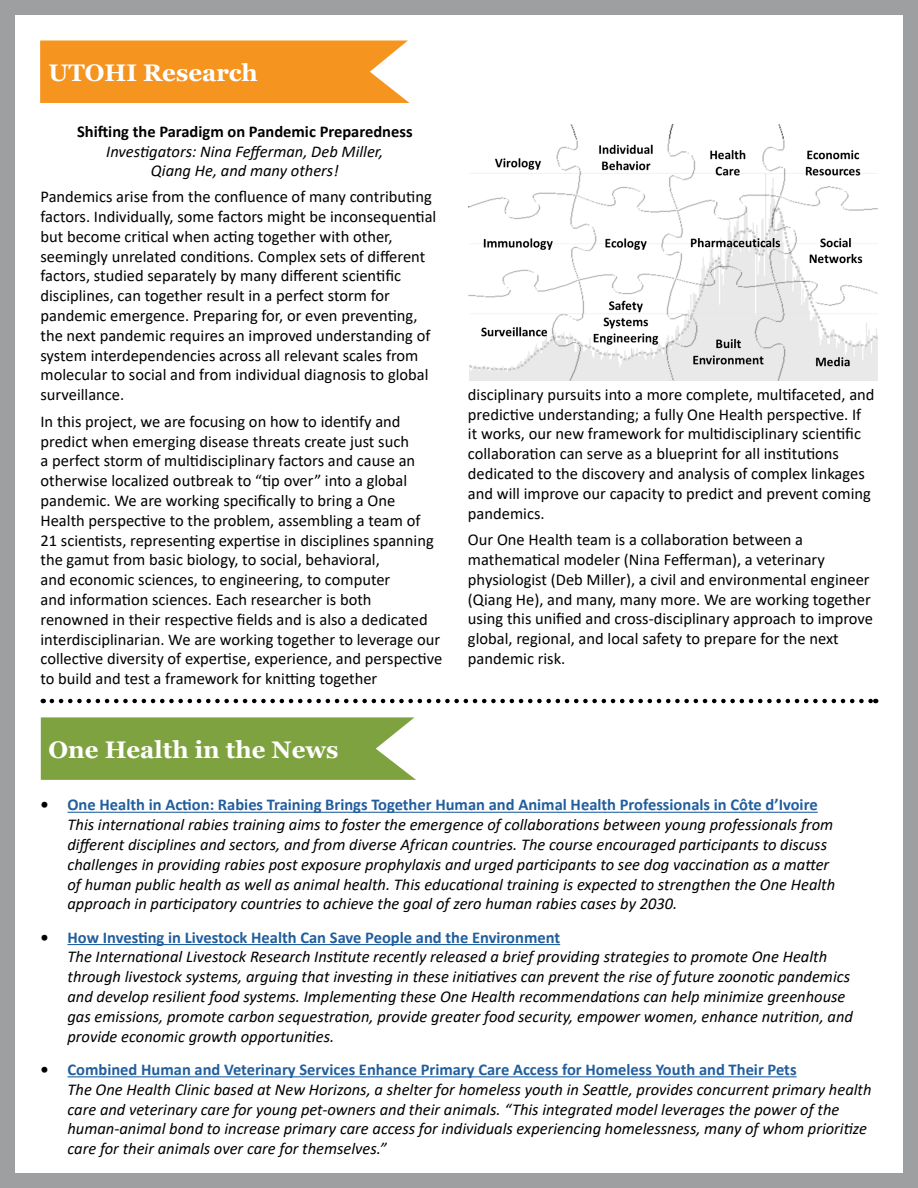
<style>
.page{position:relative;width:918px;height:1188px;background:#fff}
.page>*{position:absolute;margin:0;border:0;box-sizing:border-box;transform-origin:0 0}
.t1{font:700 24px "Georgia";color:#fff}
.t2{font:16.5px/19.8px "Calibri";color:#000}
.t3{font:italic 16.5px/19.8px "Calibri";color:#000}
.t4{font:700 16.5px "Calibri";color:#000}
.s1{font-weight:700;font-style:normal}
.s2{font-weight:700;font-style:normal;color:#215e9e}
</style>
<div class="page">
<div style="left:0;top:0;width:918px;height:1188px;border:15px solid #9d9fa1"></div>
<img style="left:468px;top:124px;width:410px;height:257px">
<svg style="left:52px;top:699px;width:824px;height:4px"></svg>
<svg style="left:40px;top:40px;width:370px;height:63px;background:#f59a2c"></svg>
<svg style="left:41px;top:717px;width:375px;height:63px;background:#86a74b"></svg>
<hr style="left:68px;top:812px;width:750px;height:1px;background:#215e9e">
<hr style="left:68px;top:944px;width:492px;height:1px;background:#215e9e">
<hr style="left:68px;top:1076px;width:729px;height:1px;background:#215e9e">
<h1 class="t1" style="left:48px;top:57px;width:211px">UTOHI Research</h1>
<p class="t4" style="left:77px;top:120px;width:337px">Shifting the Paradigm on Pandemic Preparedness</p>
<p class="t3" style="left:106px;top:140px;width:279px;text-align:center">Investigators: Nina Fefferman, Deb Miller,<br>Qiang He, and many others!</p>
<p class="t2" style="left:40px;top:186px;width:397px">Pandemics arise from the confluence of many contributing factors. Individually, some factors might be inconsequential but become critical when acting together with other, seemingly unrelated conditions. Complex sets of different factors, studied separately by many different scientific disciplines, can together result in a perfect storm for pandemic emergence. Preparing for, or even preventing, the next pandemic requires an improved understanding of system interdependencies across all relevant scales from molecular to social and from individual diagnosis to global surveillance.</p>
<p class="t2" style="left:40px;top:411px;width:403px">In this project, we are focusing on how to identify and predict when emerging disease threats create just such<br>a perfect storm of multidisciplinary factors and cause an otherwise localized outbreak to “tip over” into a global pandemic. We are working specifically to bring a One Health perspective to the problem, assembling a team of<br>21 scientists, representing expertise in disciplines spanning the gamut from basic biology, to social, behavioral,<br>and economic sciences, to engineering, to computer<br>and information sciences. Each researcher is both renowned in their respective fields and is also a dedicated interdisciplinarian. We are working together to leverage our collective diversity of expertise, experience, and perspective to build and test a framework for knitting together</p>
<h1 class="t1" style="left:49px;top:734px;width:291px">One Health in the News</h1>
<p class="t2" style="left:468px;top:384px;width:408px">disciplinary pursuits into a more complete, multifaceted, and predictive understanding; a fully One Health perspective. If it works, our new framework for multidisciplinary scientific collaboration can serve as a blueprint for all institutions dedicated to the discovery and analysis of complex linkages and will improve our capacity to predict and prevent coming pandemics.</p>
<p class="t2" style="left:468px;top:529px;width:407px">Our One Health team is a collaboration between a mathematical modeler (Nina Fefferman), a veterinary physiologist (Deb Miller), a civil and environmental engineer (Qiang He), and many, many more. We are working together using this unified and cross-disciplinary approach to improve global, regional, and local safety to prepare for the next pandemic risk.</p>
<p class="t3" style="left:67px;top:794px;width:769px;text-indent:-27px"><span class="s1">•</span> <span class="s2">One Health in Action: Rabies Training Brings Together Human and Animal Health Professionals in Côte d’Ivoire </span>This international rabies training aims to foster the emergence of collaborations between young professionals from different disciplines and sectors, and from diverse African countries. The course encouraged participants to discuss challenges in providing rabies post exposure prophylaxis and urged participants to see dog vaccination as a matter of human public health as well as animal health. This educational training is expected to strengthen the One Health approach in participatory countries to achieve the goal of zero human rabies cases by 2030.</p>
<p class="t3" style="left:67px;top:927px;width:787px;text-indent:-27px"><span class="s1">•</span> <span class="s2">How Investing in Livestock Health Can Save People and the Environment<br></span>The International Livestock Research Institute recently released a brief providing strategies to promote One Health through livestock systems, arguing that investing in these initiatives can prevent the rise of future zoonotic pandemics and develop resilient food systems. Implementing these One Health recommendations can help minimize greenhouse gas emissions, promote carbon sequestration, provide greater food security, empower women, enhance nutrition, and provide economic growth opportunities.</p>
<p class="t3" style="left:67px;top:1059px;width:806px;text-indent:-27px"><span class="s1">•</span> <span class="s2">Combined Human and Veterinary Services Enhance Primary Care Access for Homeless Youth and Their Pets<br></span>The One Health Clinic based at New Horizons, a shelter for homeless youth in Seattle, provides concurrent primary health care and veterinary care for young pet-owners and their animals. “This integrated model leverages the power of the human-animal bond to increase primary care access for individuals experiencing homelessness, many of whom prioritize care for their animals over care for themselves.”</p>
</div>
